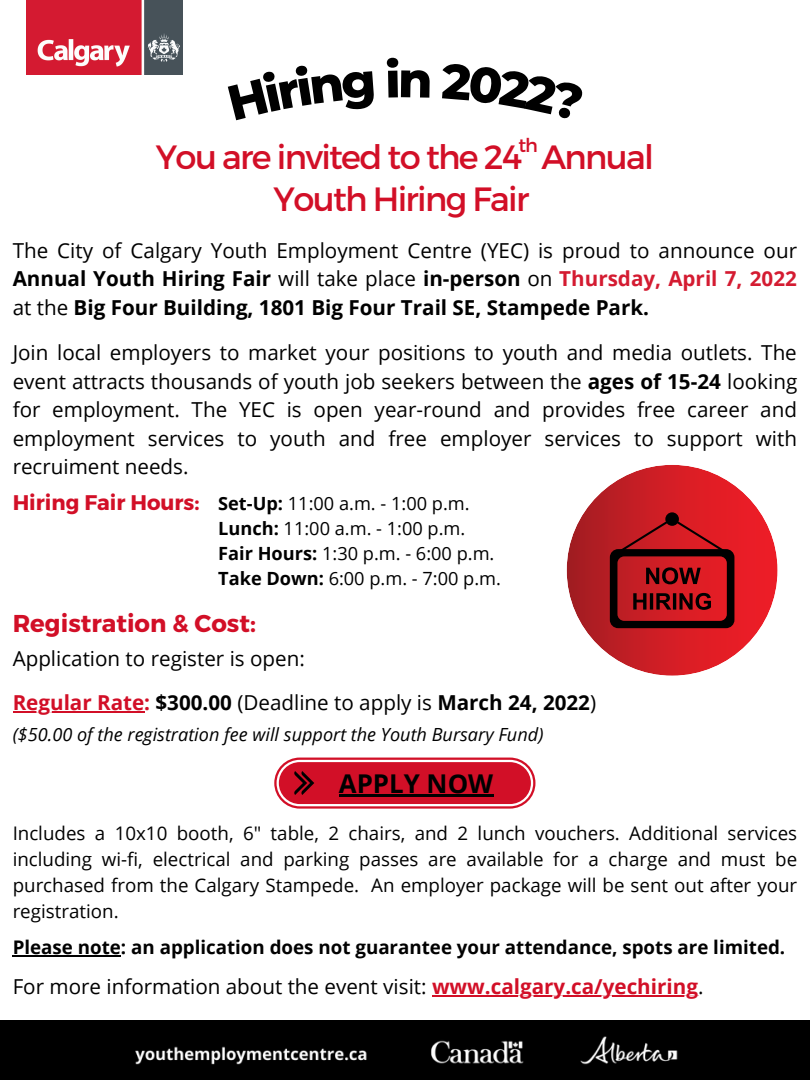
<style>
.page{position:relative;width:810px;height:1080px;background:#fff}
.page>*{position:absolute;margin:0;border:0;box-sizing:border-box;transform-origin:0 0}
.t1{font:33.62px/41.8px "Montserrat";letter-spacing:-.05em;color:#d20f27;text-align:center}
.t2{font:700 25.88px "Open Sans";color:#000}
.t3{font:700 24.38px "Montserrat";color:#d20f27}
.t4{font:700 21.19px "Montserrat";color:#d20f27}
.t5{font:20.62px/28.6px "Open Sans";color:#000;text-align:justify}
.t6{font:20.62px "Open Sans";color:#010101}
.t7{font:700 20.62px "Open Sans";color:#010101}
.t8{font:19.06px "Montserrat";color:#d20f27}
.t9{font:18.75px/26px "Open Sans";color:#010101;text-align:justify}
.t10{font:700 18.75px "Open Sans";color:#010101}
.t11{font:18.19px "Open Sans";color:#000}
.t12{font:italic 18.12px "Open Sans";color:#010101}
.s1{font-weight:700}
.s2{font-weight:700;color:#d41b31}
.s3{color:#d20f27}
.s4{font-weight:400}
.s5{font-weight:700;color:#d20f27}
</style>
<div class="page">
<img style="left:26px;top:0;width:157px;height:74px">
<div style="left:567px;top:465px;width:211px;height:211px;background:linear-gradient(to right,#a71c22,#f8232c);border-radius:50%"></div>
<div style="left:665px;top:512px;width:14px;height:14px;background:#000;border-radius:50%"></div>
<svg style="left:610px;top:521px;width:124px;height:107px"></svg>
<hr style="left:13px;top:711px;width:131px;height:1px;background:#d20f27">
<hr style="left:13px;top:955px;width:108px;height:2px;background:#010101">
<hr style="left:432px;top:995px;width:266px;height:2px;background:#d20f27">
<svg style="left:274px;top:758px;width:261px;height:51px"></svg>
<hr style="left:339px;top:794px;width:154px;height:3px;background:#000">
<img style="left:0;top:1020px;width:810px;height:60px">
<p class="t8" style="left:518px;top:133px;width:21px">th</p>
<p class="t1" style="left:156px;top:135px;width:500px">You are invited to the 24 Annual<br>Youth Hiring Fair</p>
<p class="t5" style="left:13px;top:235px;width:786px">The City of Calgary Youth Employment Centre (YEC) is proud to announce our <span class="s1">Annual Youth Hiring Fair</span> will take place <span class="s1">in-person</span> on <span class="s2">Thursday, April 7, 2022 </span>at the <span class="s1">Big Four Building, 1801 Big Four Trail SE, Stampede Park.</span></p>
<p class="t5" style="left:13px;top:338px;width:786px">Join local employers to market your positions to youth and media outlets. The event attracts thousands of youth job seekers between the <span class="s1">ages of 15-24</span> looking for employment. The YEC is open year-round and provides free career and employment services to youth and free employer services to support with recruiment needs.</p>
<p class="t4" style="left:13px;top:489px;width:188px">Hiring Fair Hours:</p>
<p class="t11" style="left:218px;top:490px;width:253px"><span class="s1">Set-Up:</span> 11:00 a.m. - 1:00 p.m.</p>
<p class="t11" style="left:218px;top:516px;width:249px"><span class="s1">Lunch:</span> 11:00 a.m. - 1:00 p.m.</p>
<p class="t11" style="left:218px;top:541px;width:278px"><span class="s1">Fair Hours:</span> 1:30 p.m. - 6:00 p.m.</p>
<p class="t11" style="left:218px;top:566px;width:284px"><span class="s1">Take Down:</span> 6:00 p.m. - 7:00 p.m.</p>
<p class="t3" style="left:13px;top:607px;width:245px">Registration &amp; Cost:</p>
<p class="t6" style="left:13px;top:644px;width:294px">Application to register is open:</p>
<p class="t7" style="left:13px;top:688px;width:585px"><span class="s3">Regular Rate:</span> $300.00 <span class="s4">(Deadline to apply is</span> March 24, 2022<span class="s4">)</span></p>
<p class="t12" style="left:13px;top:721px;width:532px">($50.00 of the registration fee will support the Youth Bursary Fund)</p>
<p class="t2" style="left:339px;top:765px;width:156px">APPLY NOW</p>
<p class="t9" style="left:13px;top:819px;width:786px">Includes a 10x10 booth, 6" table, 2 chairs, and 2 lunch vouchers. Additional services including wi-fi, electrical and parking passes are available for a charge and must be purchased from the Calgary Stampede. An employer package will be sent out after your registration.</p>
<p class="t10" style="left:13px;top:934px;width:774px">Please note: an application does not guarantee your attendance, spots are limited.</p>
<p class="t6" style="left:13px;top:972px;width:692px">For more information about the event visit: <span class="s5">www.calgary.ca/yechiring</span>.</p>
</div>
